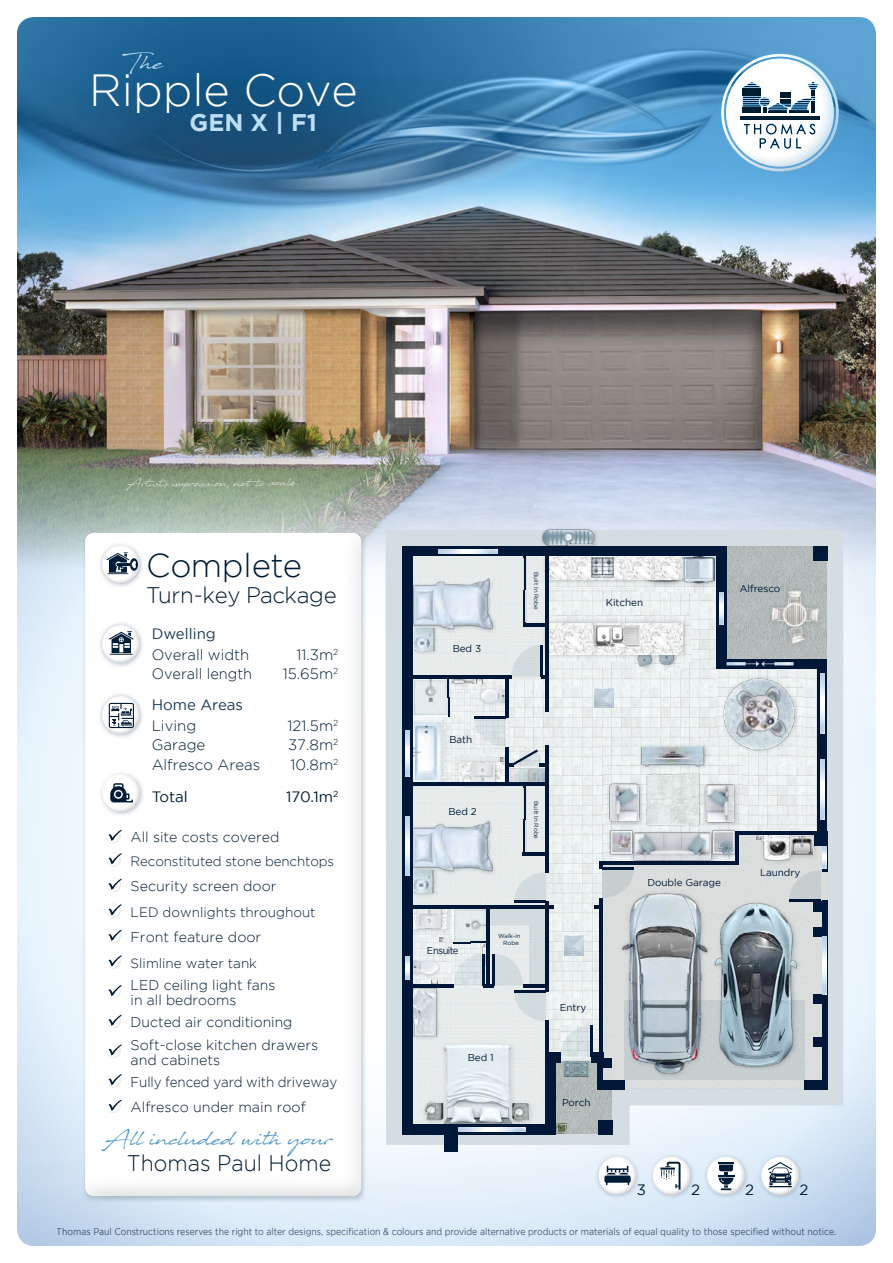
<style>
.page{position:relative;width:893px;height:1263px;background:#fff}
.page>*{position:absolute;margin:0;border:0;box-sizing:border-box;transform-origin:0 0}
.t1{font:300 45px "Gotham";color:#fff}
.t2{font:300 33px "Gotham";letter-spacing:-.02em;color:#001c37}
.t3{font:700 24px "Gotham";color:#bcdff7}
.t4{font:300 22.5px "Gotham";letter-spacing:-.005em;color:#001c37}
.t5{font:300 22.5px "Gotham";letter-spacing:-.005em;color:#001c37;scale:.95 1}
.t6{font:19.5px "Javacom";color:#5096c7}
.t7{font:19.5px "Javacom";color:#bcdff7}
.t8{font:300 15px "Gotham";color:#001c37}
.t9{font:15px "Gotham";color:#1f3a57}
.t10{font:15px "Gotham";color:#001c37}
.t11{font:300 14.25px/22.2px "Gotham";color:#001c37}
.t12{font:300 13.5px "Gotham";color:#001c37}
.t13{font:10.5px "Javacom";color:#fff}
.t14{font:9.9px "Gotham";letter-spacing:-.005em;color:#001738}
.t15{font:9.9px "Gotham";letter-spacing:-.045em;color:#001738;scale:.95 1}
.t16{font:9.75px "Gotham";color:#566379;scale:.89 1}
.t17{font:6px/7.2px "Gotham";letter-spacing:-.005em;color:#001738;text-align:center}
.s1{font-size:11.4px}
</style>
<div class="page">
<img style="left:17px;top:232px;width:859px;height:1014px">
<svg style="left:17px;top:17px;width:859px;height:215px;background:#518db8"></svg>
<svg style="left:71px;top:526px;width:312px;height:671px"></svg>
<div style="left:595px;top:1153px;width:46px;height:46px;background:#8799ab;opacity:.5"></div>
<svg style="left:598px;top:1157px;width:39px;height:38px"></svg>
<svg style="left:604px;top:1166px;width:27px;height:19px"></svg>
<div style="left:649px;top:1153px;width:46px;height:46px;background:#8799ab;opacity:.5"></div>
<svg style="left:653px;top:1157px;width:38px;height:38px"></svg>
<svg style="left:660px;top:1162px;width:20px;height:27px"></svg>
<div style="left:703px;top:1153px;width:46px;height:46px;background:#8799ab;opacity:.5"></div>
<svg style="left:707px;top:1157px;width:38px;height:38px"></svg>
<svg style="left:718px;top:1162px;width:16px;height:28px"></svg>
<div style="left:757px;top:1153px;width:46px;height:46px;background:#8799ab;opacity:.5"></div>
<svg style="left:761px;top:1157px;width:38px;height:38px"></svg>
<svg style="left:768px;top:1162px;width:24px;height:25px"></svg>
<p class="t7" style="left:124px;top:50px;width:40px">Th e</p>
<p class="t1" style="left:89px;top:65px;width:270px">Ripple Cove</p>
<p class="t3" style="left:190px;top:109px;width:129px">GEN X | F1</p>
<p class="t13" style="left:127px;top:476px;width:175px">Artis<span class="s1">t</span>'s impression, notto scale.</p>
<h2 class="t2" style="left:146px;top:547px;width:157px">Complete</h2>
<h3 class="t4" style="left:146px;top:582px;width:192px">Turn-key Package</h3>
<p class="t9" style="left:152px;top:625px;width:66px">Dwelling</p>
<p class="t8" style="left:152px;top:646px;width:99px">Overall width</p>
<p class="t8" style="left:296px;top:646px;width:44px">11.3m<sup>2</sup></p>
<p class="t8" style="left:152px;top:666px;width:102px">Overall length</p>
<p class="t8" style="left:283px;top:666px;width:57px">15.65m<sup>2</sup></p>
<p class="t9" style="left:152px;top:696px;width:93px">Home Areas</p>
<p class="t8" style="left:152px;top:717px;width:46px">Living</p>
<p class="t8" style="left:288px;top:717px;width:52px">121.5m<sup>2</sup></p>
<p class="t8" style="left:152px;top:737px;width:55px">Garage</p>
<p class="t8" style="left:288px;top:737px;width:52px">37.8m<sup>2</sup></p>
<p class="t8" style="left:152px;top:756px;width:110px">Alfresco Areas</p>
<p class="t8" style="left:290px;top:756px;width:49px">10.8m<sup>2</sup></p>
<p class="t10" style="left:152px;top:788px;width:38px">Total</p>
<p class="t10" style="left:286px;top:788px;width:54px">170.1m<sup>2</sup></p>
<p class="t11" style="left:131px;top:826px;width:150px">All site costs covered</p>
<p class="t12" style="left:131px;top:854px;width:205px">Reconstituted stone benchtops</p>
<p class="t11" style="left:131px;top:875px;width:147px">Security screen door</p>
<p class="t12" style="left:131px;top:905px;width:187px">LED downlights throughout</p>
<p class="t11" style="left:131px;top:926px;width:132px">Front feature door</p>
<p class="t12" style="left:131px;top:955px;width:128px">Slimline water tank</p>
<p class="t11" style="left:131px;top:977px;width:146px;line-height:15px">LED ceiling light fans in all bedrooms</p>
<p class="t11" style="left:131px;top:1011px;width:189px">Ducted air conditioning<br>Soft-close kitchen drawers</p>
<p class="t11" style="left:131px;top:1048px;width:208px">and cabinets<br>Fully fenced yard with driveway</p>
<p class="t11" style="left:131px;top:1096px;width:177px">Alfresco under main roof</p>
<h3 class="t6" style="left:104px;top:1126px;width:230px">All included with your</h3>
<h3 class="t5" style="left:127px;top:1151px;width:217px">Thomas Paul Home</h3>
<p class="t14" style="left:453px;top:643px;width:30px">Bed 3</p>
<p class="t17" style="left:540px;top:572px;width:39px;rotate:90deg">Built In Robe</p>
<p class="t14" style="left:606px;top:596px;width:39px">Kitchen</p>
<p class="t14" style="left:740px;top:583px;width:42px">Alfresco</p>
<p class="t14" style="left:449px;top:734px;width:24px">Bath</p>
<p class="t14" style="left:448px;top:806px;width:30px">Bed 2</p>
<p class="t17" style="left:540px;top:801px;width:39px;rotate:90deg">Built In Robe</p>
<p class="t15" style="left:427px;top:945px;width:35px">Ensuite</p>
<p class="t17" style="left:498px;top:932px;width:24px">Walk-in<br>Robe</p>
<p class="t14" style="left:468px;top:1052px;width:27px">Bed 1</p>
<p class="t14" style="left:560px;top:1002px;width:28px">Entry</p>
<p class="t14" style="left:562px;top:1097px;width:30px">Porch</p>
<p class="t14" style="left:647px;top:877px;width:75px">Double Garage</p>
<p class="t14" style="left:760px;top:867px;width:42px">Laundry</p>
<p class="t10" style="left:637px;top:1181px;width:11px">3</p>
<p class="t10" style="left:691px;top:1181px;width:10px">2</p>
<p class="t10" style="left:745px;top:1181px;width:10px">2</p>
<p class="t10" style="left:799px;top:1181px;width:10px">2</p>
<p class="t16" style="left:57px;top:1226px;width:877px">Thomas Paul Constructions reserves the right to alter designs, specification &amp; colours and provide alternative products or materials of equal quality to those specified without notice.</p>
</div>
